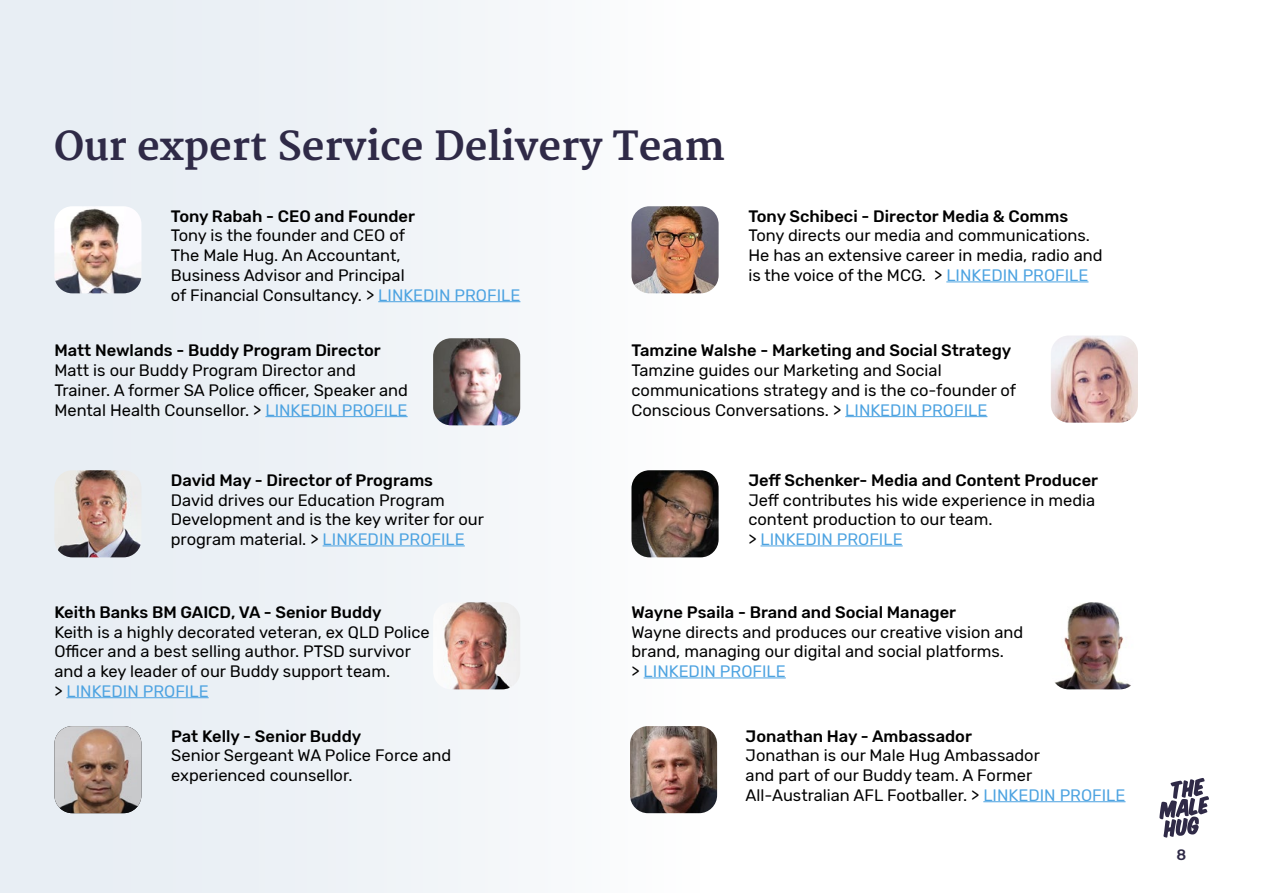
<style>
.page{position:relative;width:1263px;height:893px;background:#fff}
.page>*{position:absolute;margin:0;border:0;box-sizing:border-box;transform-origin:0 0}
.t1{font:700 39px "Merriweather";color:#2f2a47}
.t2{font:16.5px/19.8px "Rubik";color:#000}
.t3{font:500 16.5px "Rubik";color:#000}
.t4{font:500 15px "Rubik";color:#2f2a47}
.s1{color:#4da3e1}
</style>
<div class="page">
<svg style="left:1159px;top:778px;width:50px;height:59px"></svg>
<div style="left:0;top:0;width:738px;height:893px;background:linear-gradient(to right,#e4ebf2,#fdfdfe)"></div>
<img style="left:54px;top:206px;width:87px;height:87px">
<hr style="left:378px;top:301px;width:142px;height:1px;background:#4da3e1">
<img style="left:631px;top:206px;width:88px;height:87px">
<hr style="left:946px;top:281px;width:142px;height:1px;background:#4da3e1">
<img style="left:54px;top:470px;width:87px;height:87px">
<hr style="left:323px;top:545px;width:142px;height:1px;background:#4da3e1">
<img style="left:631px;top:470px;width:88px;height:87px">
<hr style="left:760px;top:545px;width:143px;height:1px;background:#4da3e1">
<img style="left:1054px;top:602px;width:77px;height:87px">
<hr style="left:644px;top:677px;width:142px;height:1px;background:#4da3e1">
<hr style="left:983px;top:801px;width:142px;height:1px;background:#4da3e1">
<img style="left:630px;top:726px;width:87px;height:87px">
<img style="left:433px;top:338px;width:87px;height:87px">
<hr style="left:265px;top:416px;width:143px;height:1px;background:#4da3e1">
<img style="left:1051px;top:336px;width:87px;height:87px">
<hr style="left:845px;top:416px;width:142px;height:1px;background:#4da3e1">
<img style="left:54px;top:726px;width:87px;height:87px">
<img style="left:433px;top:602px;width:87px;height:87px">
<hr style="left:66px;top:697px;width:143px;height:1px;background:#4da3e1">
<h1 class="t1" style="left:54px;top:123px;width:672px">Our expert Service Delivery Team</h1>
<p class="t3" style="left:171px;top:206px;width:246px">Tony Rabah - CEO and Founder</p>
<p class="t2" style="left:171px;top:226px;width:351px">Tony is the founder and CEO of<br>The Male Hug. An Accountant,<br>Business Advisor and Principal<br>of Financial Consultancy. &gt; <span class="s1">LINKEDIN PROFILE</span></p>
<p class="t3" style="left:748px;top:206px;width:321px">Tony Schibeci - Director Media &amp; Comms</p>
<p class="t2" style="left:748px;top:226px;width:356px">Tony directs our media and communications.<br>He has an extensive career in media, radio and is the voice of the MCG. &gt; <span class="s1">LINKEDIN PROFILE</span></p>
<p class="t3" style="left:54px;top:341px;width:328px">Matt Newlands - Buddy Program Director</p>
<p class="t2" style="left:54px;top:361px;width:355px">Matt is our Buddy Program Director and<br>Trainer. A former SA Police officer, Speaker and<br>Mental Health Counsellor. &gt; <span class="s1">LINKEDIN PROFILE</span></p>
<p class="t3" style="left:171px;top:470px;width:264px">David May - Director of Programs</p>
<p class="t2" style="left:171px;top:490px;width:315px">David drives our Education Program<br>Development and is the key writer for our program material. &gt; <span class="s1">LINKEDIN PROFILE</span></p>
<p class="t3" style="left:54px;top:602px;width:329px">Keith Banks BM GAICD, VA - Senior Buddy</p>
<p class="t2" style="left:54px;top:622px;width:377px">Keith is a highly decorated veteran, ex QLD Police Officer and a best selling author. PTSD survivor and a key leader of our Buddy support team.<br>&gt; <span class="s1">LINKEDIN PROFILE</span></p>
<p class="t3" style="left:171px;top:726px;width:192px">Pat Kelly - Senior Buddy</p>
<p class="t2" style="left:171px;top:746px;width:282px">Senior Sergeant WA Police Force and experienced counsellor.</p>
<p class="t3" style="left:631px;top:341px;width:381px">Tamzine Walshe - Marketing and Social Strategy</p>
<p class="t2" style="left:631px;top:361px;width:386px">Tamzine guides our Marketing and Social communications strategy and is the co-founder of<br>Conscious Conversations. &gt; <span class="s1">LINKEDIN PROFILE</span></p>
<p class="t3" style="left:748px;top:470px;width:351px">Jeff Schenker- Media and Content Producer</p>
<p class="t2" style="left:748px;top:490px;width:348px">Jeff contributes his wide experience in media content production to our team.<br>&gt; <span class="s1">LINKEDIN PROFILE</span></p>
<p class="t3" style="left:631px;top:602px;width:326px">Wayne Psaila - Brand and Social Manager</p>
<p class="t2" style="left:631px;top:622px;width:393px">Wayne directs and produces our creative vision and brand, managing our digital and social platforms.<br>&gt; <span class="s1">LINKEDIN PROFILE</span></p>
<p class="t3" style="left:745px;top:726px;width:228px">Jonathan Hay - Ambassador</p>
<p class="t2" style="left:745px;top:746px;width:381px">Jonathan is our Male Hug Ambassador<br>and part of our Buddy team. A Former<br>All-Australian AFL Footballer. &gt; <span class="s1">LINKEDIN PROFILE</span></p>
<p class="t4" style="left:1176px;top:846px;width:11px">8</p>
</div>
